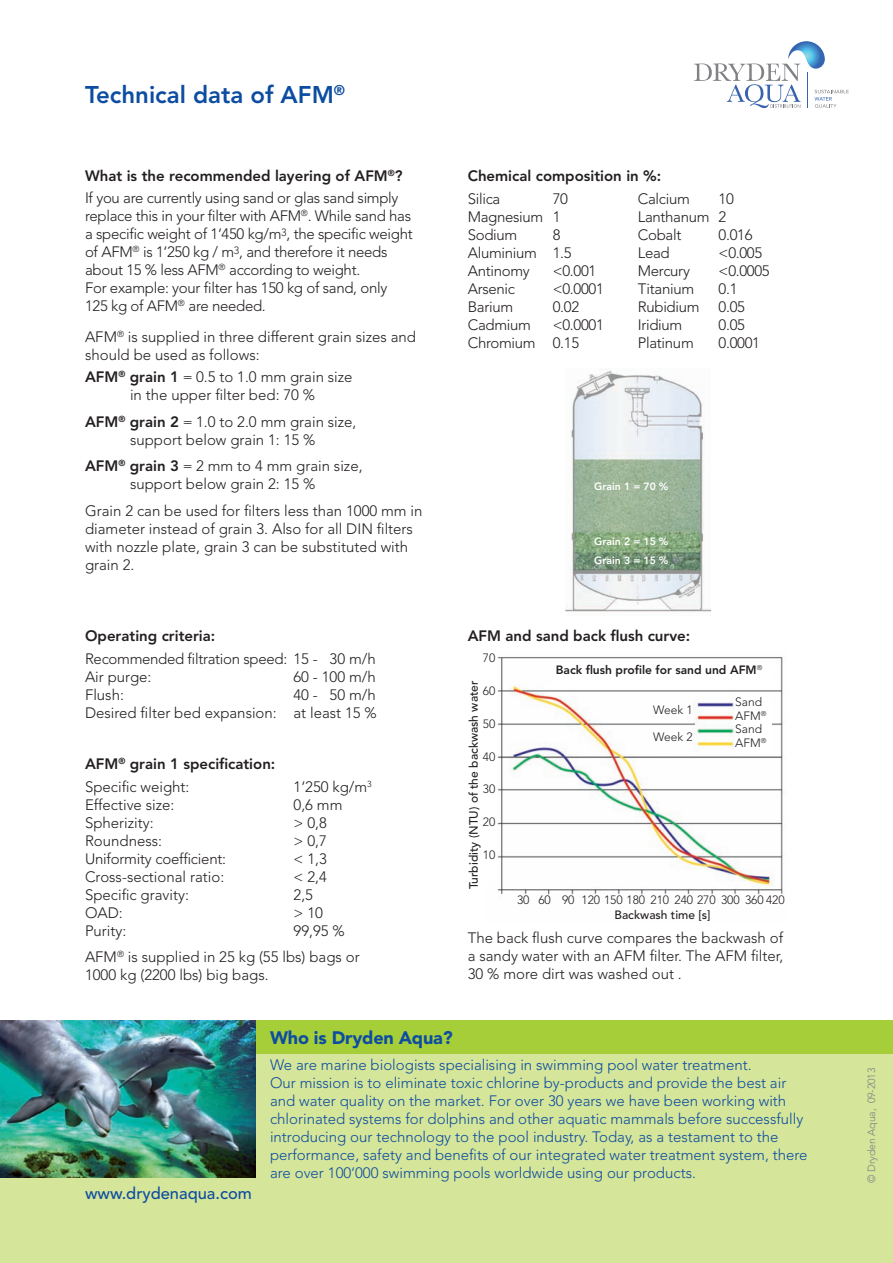
<style>
.page{position:relative;width:893px;height:1263px;background:#fff}
.page>*{position:absolute;margin:0;border:0;box-sizing:border-box;transform-origin:0 0}
.t1{font:800 24px "Avenir LT Std";color:#0d4da1}
.Absatzformat_1{font:900 18px "Avenir";letter-spacing:-.01em;color:#0d4da1}
.t2{font:500 16.5px "Avenir";color:#0d4da1}
.t3{font:300 15px/18px "Avenir";color:#231f20}
.Absatzformat_1-2{font:300 15px/18px "Avenir";color:#0d4da1}
.t4{font:300 15px/18px "Avenir";letter-spacing:-.02em;color:#231f20}
.Absatzformat_1-3{font:800 15px "Avenir LT Std";color:#231f20}
.t5{font:300 15px/18px "Avenir LT Std";color:#231f20;text-align:justify}
.t6{font:300 12px/13.5px "Avenir LT Std";letter-spacing:-.005em;color:#231f20}
.t7{font:500 12px "Avenir";color:#231f20}
.t8{font:800 12px "Avenir LT Std";color:#231f20}
.t9{font:800 10.5px "Avenir LT Std";color:#fff}
.Absatzformat_1-4{font:300 10.5px "Avenir";letter-spacing:-.01em;color:#808285}
.s1{font-family:"Avenir LT Std";font-weight:800}
.s2{color:#fff}
</style>
<div class="page">
<svg style="left:694px;top:41px;width:155px;height:67px"></svg>
<img style="left:566px;top:369px;width:144px;height:243px">
<img style="left:497px;top:657px;width:286px;height:238px">
<div style="left:556px;top:665px;width:218px;height:22px;background:#fff"></div>
<div style="left:735px;top:697px;width:37px;height:56px;background:#fff"></div>
<div style="left:0;top:1020px;width:893px;height:243px;background:#d5e599"></div>
<div style="left:248px;top:1020px;width:645px;height:34px;background:#a6ce39"></div>
<img style="left:0;top:1020px;width:255px;height:158px">
<p class="t1" style="left:85px;top:81px;width:262px">Technical data of AFM<sup>®</sup></p>
<p class="Absatzformat_1-3" style="left:85px;top:167px;width:319px">What is the recommended layering of AFM<sup>®</sup>?</p>
<p class="t4" style="left:85px;top:189px;width:329px">If you are currently using sand or glas sand simply replace this in your filter with AFM<sup>®</sup>. While sand has a specific weight of 1‘450 kg/m<sup>3</sup>, the specific weight of AFM<sup>®</sup> is 1‘250 kg / m<sup>3</sup>, and therefore it needs about 15 % less AFM<sup>®</sup> according to weight.<br>For example: your filter has 150 kg of sand, only 125 kg of AFM<sup>®</sup> are needed.</p>
<p class="t3" style="left:85px;top:328px;width:332px">AFM<sup>®</sup> is supplied in three different grain sizes and should be used as follows:</p>
<p class="t3" style="left:85px;top:368px;width:269px;text-align:center"><span class="s1">AFM</span><sup>®</sup> <span class="s1">grain 1</span> = 0.5 to 1.0 mm grain size in the upper filter bed: 70 %</p>
<p class="t3" style="left:85px;top:412px;width:273px;text-align:center"><span class="s1">AFM</span><sup>®</sup> <span class="s1">grain 2</span> = 1.0 to 2.0 mm grain size, support below grain 1: 15 %</p>
<p class="t3" style="left:85px;top:457px;width:279px;text-align:center"><span class="s1">AFM</span><sup>®</sup> <span class="s1">grain 3</span> = 2 mm to 4 mm grain size, support below grain 2: 15 %</p>
<p class="t3" style="left:85px;top:501px;width:339px">Grain 2 can be used for filters less than 1000 mm in diameter instead of grain 3. Also for all DIN filters with nozzle plate, grain 3 can be substituted with grain 2.</p>
<p class="Absatzformat_1-3" style="left:85px;top:627px;width:132px">Operating criteria:</p>
<p class="t4" style="left:85px;top:649px;width:292px">Recommended filtration speed: 15 - <span class="s2">1</span>30 m/h<br>Air purge:</p>
<p class="t3" style="left:293px;top:667px;width:84px">60 - 100 m/h</p>
<p class="t3" style="left:85px;top:685px;width:293px;text-align:right">40 - <span class="s2">1</span>50 m/h<br>Desired filter bed expansion: at least 15 %</p>
<p class="t3" style="left:85px;top:685px;width:40px">Flush:</p>
<p class="Absatzformat_1-3" style="left:85px;top:755px;width:192px">AFM<sup>®</sup> grain 1 specification:</p>
<p class="t3" style="left:85px;top:777px;width:106px">Specific weight:</p>
<p class="t3" style="left:294px;top:777px;width:80px">1‘250 kg/m<sup>3</sup></p>
<p class="t3" style="left:85px;top:795px;width:91px">Effective size:</p>
<p class="t3" style="left:294px;top:795px;width:50px">0,6 mm</p>
<p class="t3" style="left:85px;top:813px;width:70px">Spherizity:</p>
<p class="t3" style="left:294px;top:813px;width:35px">&gt; 0,8</p>
<p class="t3" style="left:85px;top:831px;width:79px">Roundness:</p>
<p class="t3" style="left:294px;top:831px;width:35px">&gt; 0,7</p>
<p class="t3" style="left:85px;top:849px;width:143px">Uniformity coefficient:</p>
<p class="t3" style="left:294px;top:849px;width:35px">&lt; 1,3</p>
<p class="t3" style="left:85px;top:867px;width:141px">Cross-sectional ratio:</p>
<p class="t3" style="left:294px;top:867px;width:35px">&lt; 2,4</p>
<p class="t3" style="left:85px;top:885px;width:105px">Specific gravity:</p>
<p class="t3" style="left:294px;top:885px;width:21px">2,5</p>
<p class="t3" style="left:85px;top:903px;width:39px">OAD:</p>
<p class="t3" style="left:294px;top:903px;width:31px">&gt; 10</p>
<p class="t3" style="left:85px;top:921px;width:43px">Purity:</p>
<p class="t3" style="left:294px;top:921px;width:53px">99,95 %</p>
<p class="t3" style="left:85px;top:948px;width:276px">AFM<sup>®</sup> is supplied in 25 kg (55 lbs) bags or<br>1000 kg (2200 lbs) big bags.</p>
<p class="Absatzformat_1-3" style="left:468px;top:167px;width:195px">Chemical composition in %:</p>
<p class="t3" style="left:468px;top:189px;width:34px">Silica</p>
<p class="t3" style="left:553px;top:189px;width:17px">70</p>
<p class="t4" style="left:638px;top:189px;width:54px">Calcium</p>
<p class="t3" style="left:719px;top:189px;width:17px">10</p>
<p class="t4" style="left:468px;top:207px;width:94px">Magnesium 1</p>
<p class="t4" style="left:638px;top:207px;width:90px">Lanthanum 2</p>
<p class="t3" style="left:468px;top:225px;width:51px">Sodium</p>
<p class="t3" style="left:553px;top:225px;width:9px">8</p>
<p class="t3" style="left:638px;top:225px;width:45px">Cobalt</p>
<p class="t3" style="left:719px;top:225px;width:35px">0.016</p>
<p class="t4" style="left:468px;top:243px;width:105px">Aluminium 1.5</p>
<p class="t3" style="left:638px;top:243px;width:33px">Lead</p>
<p class="t3" style="left:719px;top:243px;width:45px">&lt;0.005</p>
<p class="t4" style="left:468px;top:261px;width:64px">Antinomy</p>
<p class="t3" style="left:553px;top:261px;width:45px">&lt;0.001</p>
<p class="t4" style="left:638px;top:261px;width:54px">Mercury</p>
<p class="t3" style="left:719px;top:261px;width:53px">&lt;0.0005</p>
<p class="t4" style="left:468px;top:279px;width:49px">Arsenic</p>
<p class="t3" style="left:553px;top:279px;width:53px">&lt;0.0001</p>
<p class="t4" style="left:638px;top:279px;width:58px">Titanium</p>
<p class="t3" style="left:719px;top:279px;width:20px">0.1</p>
<p class="t3" style="left:468px;top:297px;width:47px">Barium</p>
<p class="t3" style="left:553px;top:297px;width:28px">0.02</p>
<p class="t4" style="left:638px;top:297px;width:63px">Rubidium</p>
<p class="t3" style="left:719px;top:297px;width:28px">0.05</p>
<p class="t4" style="left:468px;top:315px;width:65px">Cadmium</p>
<p class="t3" style="left:553px;top:315px;width:53px">&lt;0.0001</p>
<p class="t4" style="left:638px;top:315px;width:46px">Iridium</p>
<p class="t3" style="left:719px;top:315px;width:28px">0.05</p>
<p class="t4" style="left:468px;top:333px;width:113px">Chromium 0.15</p>
<p class="t4" style="left:638px;top:333px;width:57px">Platinum</p>
<p class="t3" style="left:719px;top:333px;width:43px">0.0001</p>
<p class="t9" style="left:594px;top:481px;width:76px">Grain 1 = 70 %</p>
<p class="t9" style="left:594px;top:535px;width:76px">Grain 2 = 15 %</p>
<p class="t9" style="left:594px;top:554px;width:76px">Grain 3 = 15 %</p>
<p class="Absatzformat_1-3" style="left:468px;top:627px;width:224px">AFM and sand back flush curve:</p>
<p class="t6" style="left:483px;top:651px;width:14px">70</p>
<p class="t6" style="left:483px;top:684px;width:14px">60</p>
<p class="t6" style="left:483px;top:717px;width:14px">50</p>
<p class="t6" style="left:483px;top:750px;width:14px">40</p>
<p class="t6" style="left:483px;top:782px;width:14px">30</p>
<p class="t6" style="left:483px;top:815px;width:14px">20</p>
<p class="t6" style="left:483px;top:848px;width:14px">10</p>
<p class="t7" style="left:467px;top:889px;width:210px;rotate:-90deg">Turbidity (NTU) of the backwash water</p>
<p class="t8" style="left:556px;top:663px;width:208px">Back flush profile for sand und AFM<sup>®</sup></p>
<p class="t6" style="left:653px;top:704px;width:41px">Week 1</p>
<p class="t6" style="left:653px;top:731px;width:41px">Week 2</p>
<p class="t6" style="left:735px;top:696px;width:33px">Sand<br>AFM<sup>®<br></sup>Sand<br>AFM<sup>®</sup></p>
<p class="t6" style="left:517px;top:893px;width:269px">30 60 90 120 150 180 210 240 270 300 360 420</p>
<p class="t7" style="left:614px;top:907px;width:98px">Backwash time [s]</p>
<p class="t5" style="left:468px;top:929px;width:317px">The back flush curve compares the backwash of a sandy water with an AFM filter. The AFM filter, 30 % more dirt was washed out .</p>
<p class="t2" style="left:85px;top:1184px;width:168px">www.drydenaqua.com</p>
<p class="Absatzformat_1" style="left:270px;top:1027px;width:184px">Who is Dryden Aqua?</p>
<p class="Absatzformat_1-2" style="left:270px;top:1055px;width:539px">We are marine biologists specialising in swimming pool water treatment.<br>Our mission is to eliminate toxic chlorine by-products and provide the best air and water quality on the market. For over 30 years we have been working with chlorinated systems for dolphins and other aquatic mammals before successfully introducing our technology to the pool industry. Today, as a testament to the performance, safety and benefits of our integrated water treatment system, there are over 100‘000 swimming pools worldwide using our products.</p>
<p class="Absatzformat_1-4" style="left:865px;top:1183px;width:117px;rotate:-90deg">© Dryden Aqua, 09-2013</p>
</div>
